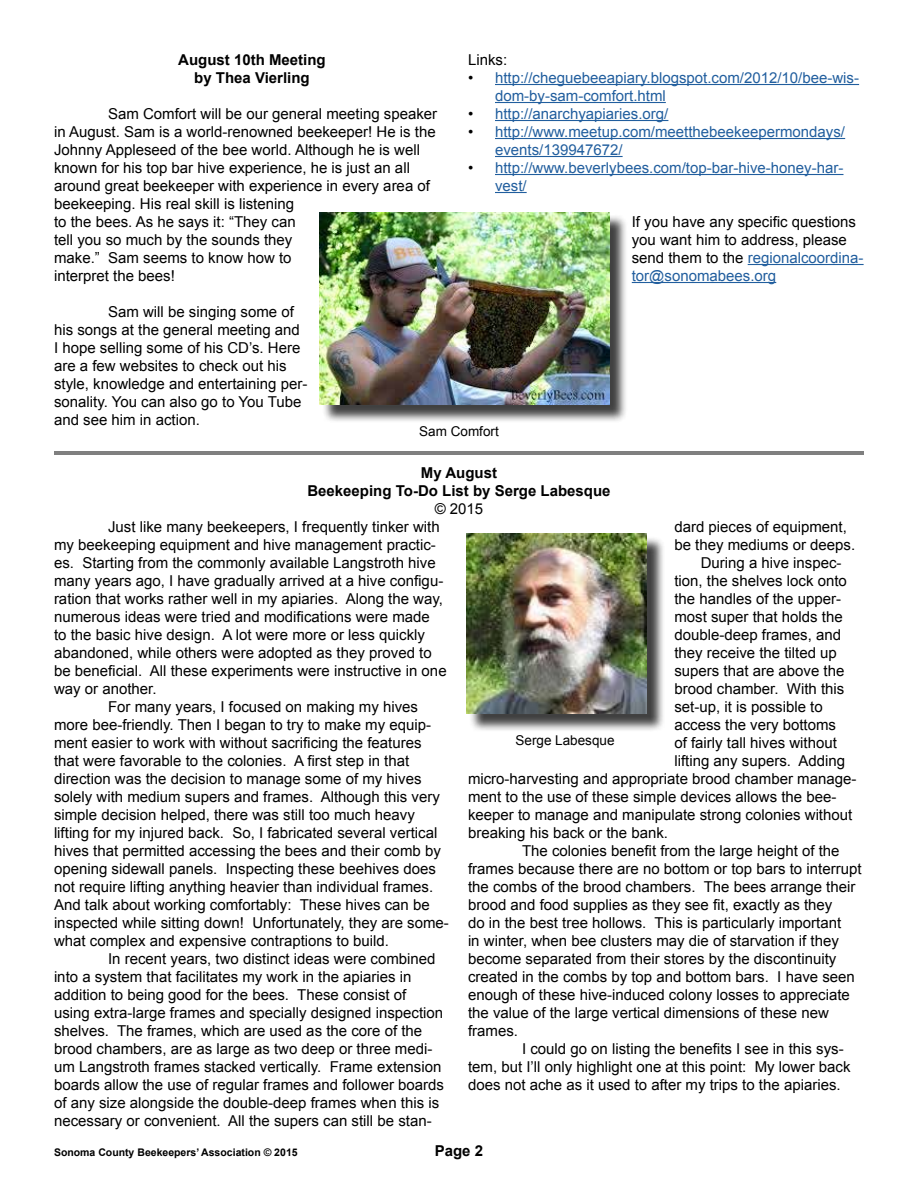
<style>
.page{position:relative;width:918px;height:1188px;background:#fff}
.page>*{position:absolute;margin:0;border:0;box-sizing:border-box;transform-origin:0 0}
.t1{font:15px/18px "Arial";color:#000}
.t2{font:15px/18px "Arial";color:#215e9e}
.t3{font:700 15px/18px "Arial";color:#000;text-align:center}
.t4{font:13.5px "Arial";color:#000}
.t5{font:700 10.5px "Arial";color:#000}
.s1{color:#000}
.s2{color:#215e9e}
</style>
<div class="page">
<hr style="left:54px;top:452px;width:810px;height:1px;background:#000">
<hr style="left:54px;top:454px;width:810px;height:1px;background:#000">
<div style="left:469px;top:536px;width:196px;height:197px;background:#000;opacity:.75"></div>
<img style="left:466px;top:534px;width:180px;height:180px">
<div style="left:322px;top:214px;width:306px;height:209px;background:#000;opacity:.75"></div>
<img style="left:319px;top:212px;width:290px;height:192px">
<hr style="left:495px;top:84px;width:364px;height:1px;background:#215e9e">
<hr style="left:495px;top:102px;width:171px;height:1px;background:#215e9e">
<hr style="left:495px;top:120px;width:173px;height:1px;background:#215e9e">
<hr style="left:495px;top:138px;width:350px;height:1px;background:#215e9e">
<hr style="left:495px;top:156px;width:128px;height:1px;background:#215e9e">
<hr style="left:495px;top:174px;width:348px;height:1px;background:#215e9e">
<hr style="left:495px;top:192px;width:32px;height:1px;background:#215e9e">
<hr style="left:748px;top:264px;width:116px;height:1px;background:#215e9e">
<hr style="left:632px;top:282px;width:144px;height:1px;background:#215e9e">
<p class="t3" style="left:178px;top:51px;width:149px">August 10th Meeting by Thea Vierling</p>
<p class="t1" style="left:54px;top:105px;width:385px;text-indent:54px">Sam Comfort will be our general meeting speaker in August. Sam is a world-renowned beekeeper! He is the Johnny Appleseed of the bee world. Although he is well known for his top bar hive experience, he is just an all around great beekeeper with experience in every area of beekeeping. His real skill is listening<br>to the bees. As he says it: “They can<br>tell you so much by the sounds they<br>make.” Sam seems to know how to<br>interpret the bees!</p>
<p class="t1" style="left:54px;top:303px;width:255px;text-indent:54px">Sam will be singing some of his songs at the general meeting and<br>I hope selling some of his CD’s. Here are a few websites to check out his style, knowledge and entertaining per&shy;sonality. You can also go to You Tube and see him in action.</p>
<p class="t1" style="left:468px;top:51px;width:41px">Links:</p>
<p class="t2" style="left:495px;top:69px;width:366px;text-indent:-27px"><span class="s1">•</span> http://cheguebeeapiary.blogspot.com/2012/10/bee-wis&shy;dom-by-sam-comfort.html</p>
<p class="t2" style="left:468px;top:105px;width:202px"><span class="s1">•</span> http://anarchyapiaries.org/</p>
<p class="t2" style="left:495px;top:123px;width:352px;text-indent:-27px"><span class="s1">•</span> http://www.meetup.com/meetthebeekeepermondays/ events/139947672/</p>
<p class="t2" style="left:495px;top:159px;width:350px;text-indent:-27px"><span class="s1">•</span> http://www.beverlybees.com/top-bar-hive-honey-har&shy;vest/</p>
<p class="t1" style="left:632px;top:213px;width:233px">If you have any specific questions you want him to address, please send them to the <span class="s2">regionalcoordina&shy;tor@sonomabees.org</span></p>
<p class="t4" style="left:419px;top:422px;width:81px">Sam Comfort</p>
<p class="t3" style="left:307px;top:464px;width:305px">My August<br>Beekeeping To-Do List by Serge Labesque</p>
<p class="t1" style="left:435px;top:499px;width:50px">© 2015</p>
<p class="t1" style="left:108px;top:517px;width:333px">Just like many beekeepers, I frequently tinker with</p>
<p class="t1" style="left:54px;top:535px;width:383px">my beekeeping equipment and hive management practic-</p>
<p class="t1" style="left:54px;top:553px;width:383px">es. Starting from the commonly available Langstroth hive</p>
<p class="t1" style="left:54px;top:571px;width:391px">many years ago, I have gradually arrived at a hive configu-</p>
<p class="t1" style="left:54px;top:589px;width:391px">ration that works rather well in my apiaries. Along the way,</p>
<p class="t1" style="left:54px;top:607px;width:377px">numerous ideas were tried and modifications were made</p>
<p class="t1" style="left:54px;top:625px;width:372px">to the basic hive design. A lot were more or less quickly</p>
<p class="t1" style="left:54px;top:643px;width:379px">abandoned, while others were adopted as they proved to</p>
<p class="t1" style="left:54px;top:661px;width:394px">be beneficial. All these experiments were instructive in one</p>
<p class="t1" style="left:54px;top:679px;width:104px">way or another.</p>
<p class="t1" style="left:108px;top:697px;width:312px">For many years, I focused on making my hives</p>
<p class="t1" style="left:54px;top:715px;width:379px">more bee-friendly. Then I began to try to make my equip-</p>
<p class="t1" style="left:54px;top:733px;width:369px">ment easier to work with without sacrificing the features</p>
<p class="t1" style="left:54px;top:751px;width:357px">that were favorable to the colonies. A first step in that</p>
<p class="t1" style="left:54px;top:769px;width:369px">direction was the decision to manage some of my hives</p>
<p class="t1" style="left:54px;top:787px;width:387px">solely with medium supers and frames. Although this very</p>
<p class="t1" style="left:54px;top:805px;width:362px">simple decision helped, there was still too much heavy</p>
<p class="t1" style="left:54px;top:823px;width:385px">lifting for my injured back. So, I fabricated several vertical</p>
<p class="t1" style="left:54px;top:841px;width:388px">hives that permitted accessing the bees and their comb by</p>
<p class="t1" style="left:54px;top:859px;width:383px">opening sidewall panels. Inspecting these beehives does</p>
<p class="t1" style="left:54px;top:877px;width:381px">not require lifting anything heavier than individual frames.</p>
<p class="t1" style="left:54px;top:895px;width:377px">And talk about working comfortably: These hives can be</p>
<p class="t1" style="left:54px;top:913px;width:396px">inspected while sitting down! Unfortunately, they are some-</p>
<p class="t1" style="left:54px;top:931px;width:337px">what complex and expensive contraptions to build.</p>
<p class="t1" style="left:108px;top:949px;width:329px">In recent years, two distinct ideas were combined</p>
<p class="t1" style="left:54px;top:967px;width:359px">into a system that facilitates my work in the apiaries in</p>
<p class="t1" style="left:54px;top:985px;width:354px">addition to being good for the bees. These consist of</p>
<p class="t1" style="left:54px;top:1003px;width:391px">using extra-large frames and specially designed inspection</p>
<p class="t1" style="left:54px;top:1021px;width:370px">shelves. The frames, which are used as the core of the</p>
<p class="t1" style="left:54px;top:1039px;width:380px">brood chambers, are as large as two deep or three medi-</p>
<p class="t1" style="left:54px;top:1057px;width:389px">um Langstroth frames stacked vertically. Frame extension</p>
<p class="t1" style="left:54px;top:1075px;width:392px">boards allow the use of regular frames and follower boards</p>
<p class="t1" style="left:54px;top:1093px;width:387px">of any size alongside the double-deep frames when this is</p>
<p class="t1" style="left:54px;top:1111px;width:379px">necessary or convenient. All the supers can still be stan-</p>
<p class="t1" style="left:674px;top:517px;width:174px">dard pieces of equipment,</p>
<p class="t1" style="left:674px;top:535px;width:182px">be they mediums or deeps.</p>
<p class="t1" style="left:701px;top:553px;width:142px">During a hive inspec-</p>
<p class="t1" style="left:674px;top:571px;width:174px">tion, the shelves lock onto</p>
<p class="t1" style="left:674px;top:589px;width:168px">the handles of the upper-</p>
<p class="t1" style="left:674px;top:607px;width:170px">most super that holds the</p>
<p class="t1" style="left:674px;top:625px;width:168px">double-deep frames, and</p>
<p class="t1" style="left:674px;top:643px;width:164px">they receive the tilted up</p>
<p class="t1" style="left:674px;top:661px;width:172px">supers that are above the</p>
<p class="t1" style="left:674px;top:679px;width:172px">brood chamber. With this</p>
<p class="t1" style="left:674px;top:697px;width:150px">set-up, it is possible to</p>
<p class="t1" style="left:674px;top:715px;width:163px">access the very bottoms</p>
<p class="t1" style="left:674px;top:733px;width:164px">of fairly tall hives without</p>
<p class="t1" style="left:674px;top:751px;width:172px">lifting any supers. Adding</p>
<p class="t1" style="left:468px;top:769px;width:390px">micro-harvesting and appropriate brood chamber manage-</p>
<p class="t1" style="left:468px;top:787px;width:370px">ment to the use of these simple devices allows the bee-</p>
<p class="t1" style="left:468px;top:805px;width:386px">keeper to manage and manipulate strong colonies without</p>
<p class="t1" style="left:468px;top:823px;width:202px">breaking his back or the bank.</p>
<p class="t1" style="left:522px;top:841px;width:319px">The colonies benefit from the large height of the</p>
<p class="t1" style="left:468px;top:859px;width:395px">frames because there are no bottom or top bars to interrupt</p>
<p class="t1" style="left:468px;top:877px;width:389px">the combs of the brood chambers. The bees arrange their</p>
<p class="t1" style="left:468px;top:895px;width:366px">brood and food supplies as they see fit, exactly as they</p>
<p class="t1" style="left:468px;top:913px;width:375px">do in the best tree hollows. This is particularly important</p>
<p class="t1" style="left:468px;top:931px;width:373px">in winter, when bee clusters may die of starvation if they</p>
<p class="t1" style="left:468px;top:949px;width:370px">become separated from their stores by the discontinuity</p>
<p class="t1" style="left:468px;top:967px;width:388px">created in the combs by top and bottom bars. I have seen</p>
<p class="t1" style="left:468px;top:985px;width:383px">enough of these hive-induced colony losses to appreciate</p>
<p class="t1" style="left:468px;top:1003px;width:363px">the value of the large vertical dimensions of these new</p>
<p class="t1" style="left:468px;top:1021px;width:52px">frames.</p>
<p class="t1" style="left:522px;top:1039px;width:323px">I could go on listing the benefits I see in this sys-</p>
<p class="t1" style="left:468px;top:1057px;width:384px">tem, but I’ll only highlight one at this point: My lower back</p>
<p class="t1" style="left:468px;top:1075px;width:374px">does not ache as it used to after my trips to the apiaries.</p>
<p class="t4" style="left:516px;top:731px;width:101px">Serge Labesque</p>
<p class="t5" style="left:54px;top:1145px;width:245px">Sonoma County Beekeepers’ Association © 2015</p>
<p class="t3" style="left:435px;top:1142px;width:50px">Page 2</p>
</div>
